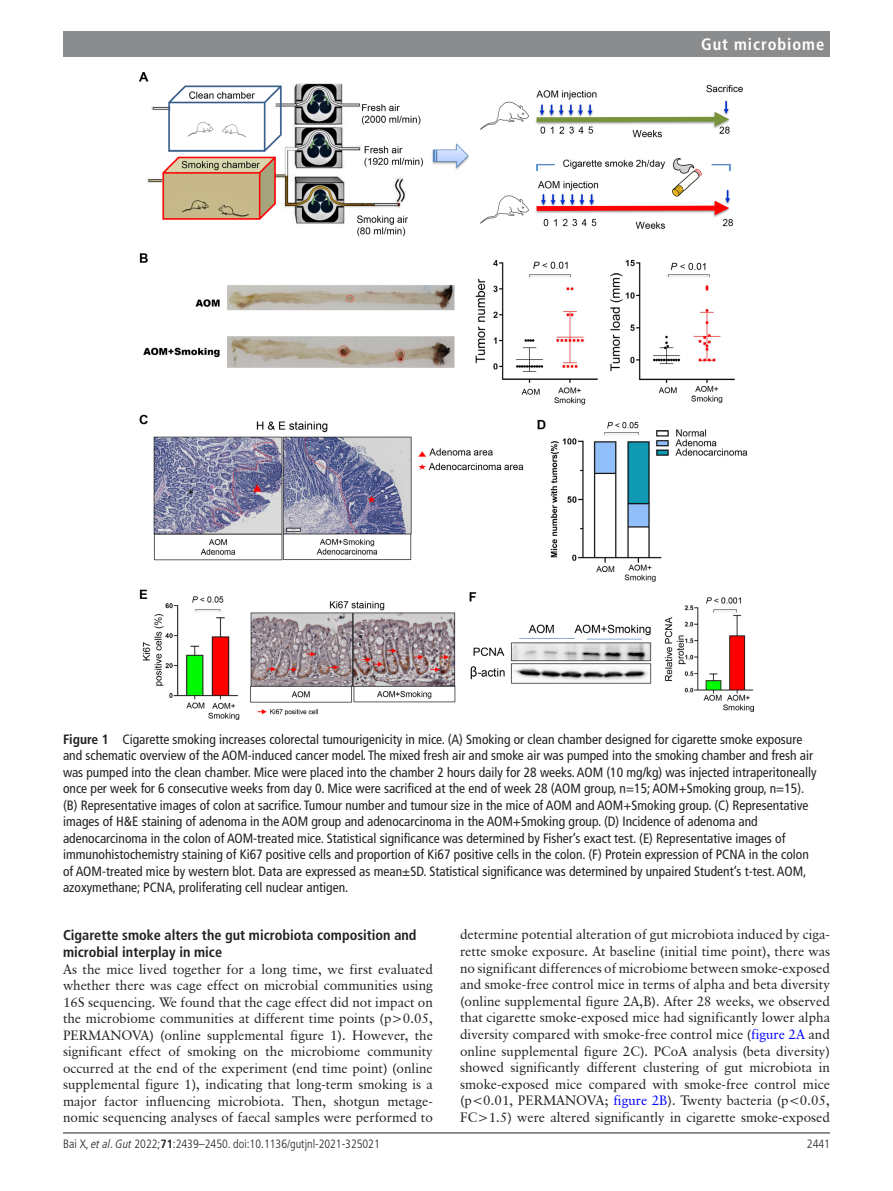
<style>
.page{position:relative;width:893px;height:1191px;background:#fff}
.page>*{position:absolute;margin:0;border:0;box-sizing:border-box;transform-origin:0 0}
.t1{font:700 condensed 16.5px "Frutiger LT Pro";letter-spacing:.055em;color:#fff}
.t2{font:700 condensed 14.25px/17.2px "Frutiger LT Pro";color:#231f20}
.t3{font:13.5px/16.6px "Classical Garamond BT";color:#231f20;text-align:justify}
.t4{font:condensed 13.5px/16.5px "Frutiger LT Pro";color:#231f20}
.t5{font:300 condensed 12px "Frutiger LT Pro";color:#231f20}
.s1{font-weight:700}
.s2{color:#00f}
.s3{font-style:italic}
</style>
<div class="page">
<hr style="left:63px;top:1132px;width:767px;height:1px;background:#231f20">
<div style="left:63px;top:31px;width:767px;height:25px;background:#8a8c8e"></div>
<img style="left:140px;top:72px;width:613px;height:647px">
<p class="t1" style="left:701px;top:34px;width:125px">Gut microbiome</p>
<p class="t4" style="left:63px;top:731px;width:755px"><span class="s1">Figure 1</span> Cigarette smoking increases colorectal tumourigenicity in mice. (A) Smoking or clean chamber designed for cigarette smoke exposure and schematic overview of the AOM-induced cancer model. The mixed fresh air and smoke air was pumped into the smoking chamber and fresh air was pumped into the clean chamber. Mice were placed into the chamber 2 hours daily for 28 weeks. AOM (10 mg/kg) was injected intraperitoneally once per week for 6 consecutive weeks from day 0. Mice were sacrificed at the end of week 28 (AOM group, n=15; AOM+Smoking group, n=15). (B) Representative images of colon at sacrifice. Tumour number and tumour size in the mice of AOM and AOM+Smoking group. (C) Representative images of H&amp;E staining of adenoma in the AOM group and adenocarcinoma in the AOM+Smoking group. (D) Incidence of adenoma and adenocarcinoma in the colon of AOM-treated mice. Statistical significance was determined by Fisher’s exact test. (E) Representative images of immunohistochemistry staining of Ki67 positive cells and proportion of Ki67 positive cells in the colon. (F) Protein expression of PCNA in the colon of AOM-treated mice by western blot. Data are expressed as mean±SD. Statistical significance was determined by unpaired Student’s t-test. AOM, azoxymethane; PCNA, proliferating cell nuclear antigen.</p>
<p class="t2" style="left:63px;top:926px;width:355px">Cigarette smoke alters the gut microbiota composition and microbial interplay in mice</p>
<p class="t3" style="left:63px;top:960px;width:371px">As the mice lived together for a long time, we first evaluated whether there was cage effect on microbial communities using 16S sequencing. We found that the cage effect did not impact on the microbiome communities at different time points (p&gt;0.05, PERMANOVA) (online supplemental figure 1). However, the significant effect of smoking on the microbiome community occurred at the end of the experiment (end time point) (online supplemental figure 1), indicating that long-term smoking is a major factor influencing microbiota. Then, shotgun metage&shy;nomic sequencing analyses of faecal samples were performed to</p>
<p class="t3" style="left:460px;top:926px;width:371px">determine potential alteration of gut microbiota induced by ciga&shy;rette smoke exposure. At baseline (initial time point), there was no significant differences of microbiome between smoke-exposed and smoke-free control mice in terms of alpha and beta diversity (online supplemental figure 2A,B). After 28 weeks, we observed that cigarette smoke-exposed mice had significantly lower alpha diversity compared with smoke-free control mice (<span class="s2">figure 2A</span> and online supplemental figure 2C). PCoA analysis (beta diversity) showed significantly different clustering of gut microbiota in smoke-exposed mice compared with smoke-free control mice (p&lt;0.01, PERMANOVA; <span class="s2">figure 2B</span>). Twenty bacteria (p&lt;0.05, FC&gt;1.5) were altered significantly in cigarette smoke-exposed</p>
<p class="t5" style="left:63px;top:1136px;width:318px">Bai X, <span class="s3">et al</span>. <span class="s3">Gut</span> 2022;<span class="s1">71</span>:2439–2450. doi:10.1136/gutjnl-2021-325021</p>
<p class="t5" style="left:807px;top:1136px;width:25px">2441</p>
</div>
